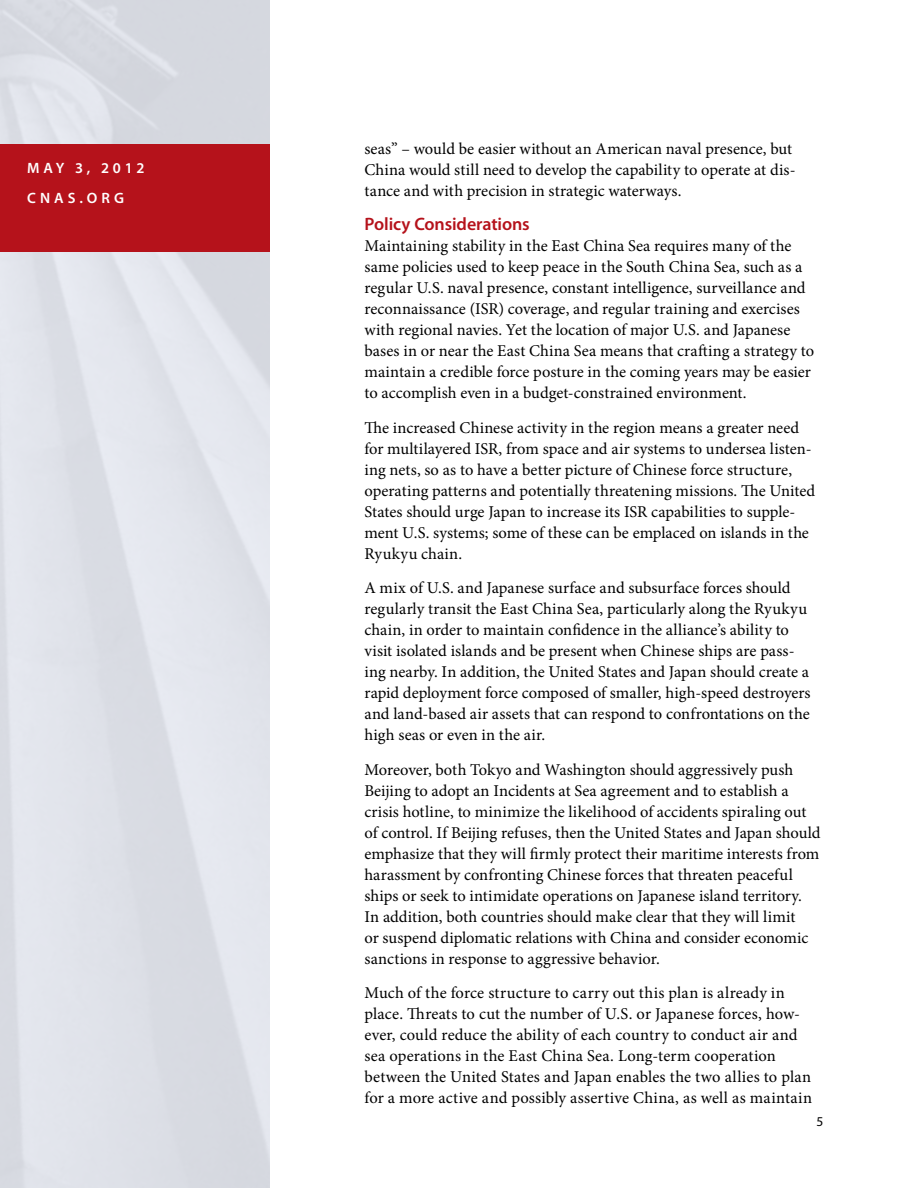
<style>
.page{position:relative;width:918px;height:1188px;background:#fff}
.page>*{position:absolute;margin:0;border:0;box-sizing:border-box;transform-origin:0 0}
.t1{font:600 18px "Myriad Pro";letter-spacing:-.005em;color:#b5121b}
.t2{font:16.5px/21px "Minion Pro";letter-spacing:.005em;color:#000}
.t3{font:600 15px/30px "Myriad Pro";letter-spacing:.27em;color:#fff}
.t4{font:13.5px "Myriad Pro";color:#000}
</style>
<div class="page">
<img style="left:0;top:0;width:270px;height:1188px">
<div style="left:0;top:144px;width:270px;height:107px;background:#b5121b"></div>
<p class="t3" style="left:27px;top:153px;width:119px">May 3, 2012 cna s.org</p>
<p class="t2" style="left:364px;top:138px;width:433px">seas” – would be easier without an American naval presence, but<br>China would still need to develop the capability to operate at dis&shy;tance and with precision in strategic waterways.</p>
<p class="t1" style="left:364px;top:213px;width:167px">Policy Considerations</p>
<p class="t2" style="left:364px;top:236px;width:451px">Maintaining stability in the East China Sea requires many of the same policies used to keep peace in the South China Sea, such as a regular U.S. naval presence, constant intelligence, surveillance and reconnaissance (ISR) coverage, and regular training and exercises with regional navies. Yet the location of major U.S. and Japanese bases in or near the East China Sea means that crafting a strategy to maintain a credible force posture in the coming years may be easier to accomplish even in a budget-constrained environment.</p>
<p class="t2" style="left:364px;top:417px;width:452px">The increased Chinese activity in the region means a greater need for multilayered ISR, from space and air systems to undersea listen&shy;ing nets, so as to have a better picture of Chinese force structure, operating patterns and potentially threatening missions. The United States should urge Japan to increase its ISR capabilities to supple&shy;ment U.S. systems; some of these can be emplaced on islands in the Ryukyu chain.</p>
<p class="t2" style="left:364px;top:578px;width:448px">A mix of U.S. and Japanese surface and subsurface forces should regularly transit the East China Sea, particularly along the Ryukyu chain, in order to maintain confidence in the alliance’s ability to visit isolated islands and be present when Chinese ships are pass&shy;ing nearby. In addition, the United States and Japan should create a rapid deployment force composed of smaller, high-speed destroyers and land-based air assets that can respond to confrontations on the high seas or even in the air.</p>
<p class="t2" style="left:364px;top:759px;width:458px">Moreover, both Tokyo and Washington should aggressively push Beijing to adopt an Incidents at Sea agreement and to establish a crisis hotline, to minimize the likelihood of accidents spiraling out of control. If Beijing refuses, then the United States and Japan should emphasize that they will firmly protect their maritime interests from harassment by confronting Chinese forces that threaten peaceful ships or seek to intimidate operations on Japanese island territory.<br>In addition, both countries should make clear that they will limit<br>or suspend diplomatic relations with China and consider economic sanctions in response to aggressive behavior.</p>
<p class="t2" style="left:364px;top:983px;width:449px">Much of the force structure to carry out this plan is already in place. Threats to cut the number of U.S. or Japanese forces, how&shy;ever, could reduce the ability of each country to conduct air and sea operations in the East China Sea. Long-term cooperation between the United States and Japan enables the two allies to plan for a more active and possibly assertive China, as well as maintain</p>
<p class="t4" style="left:817px;top:1113px;width:8px">5</p>
</div>
